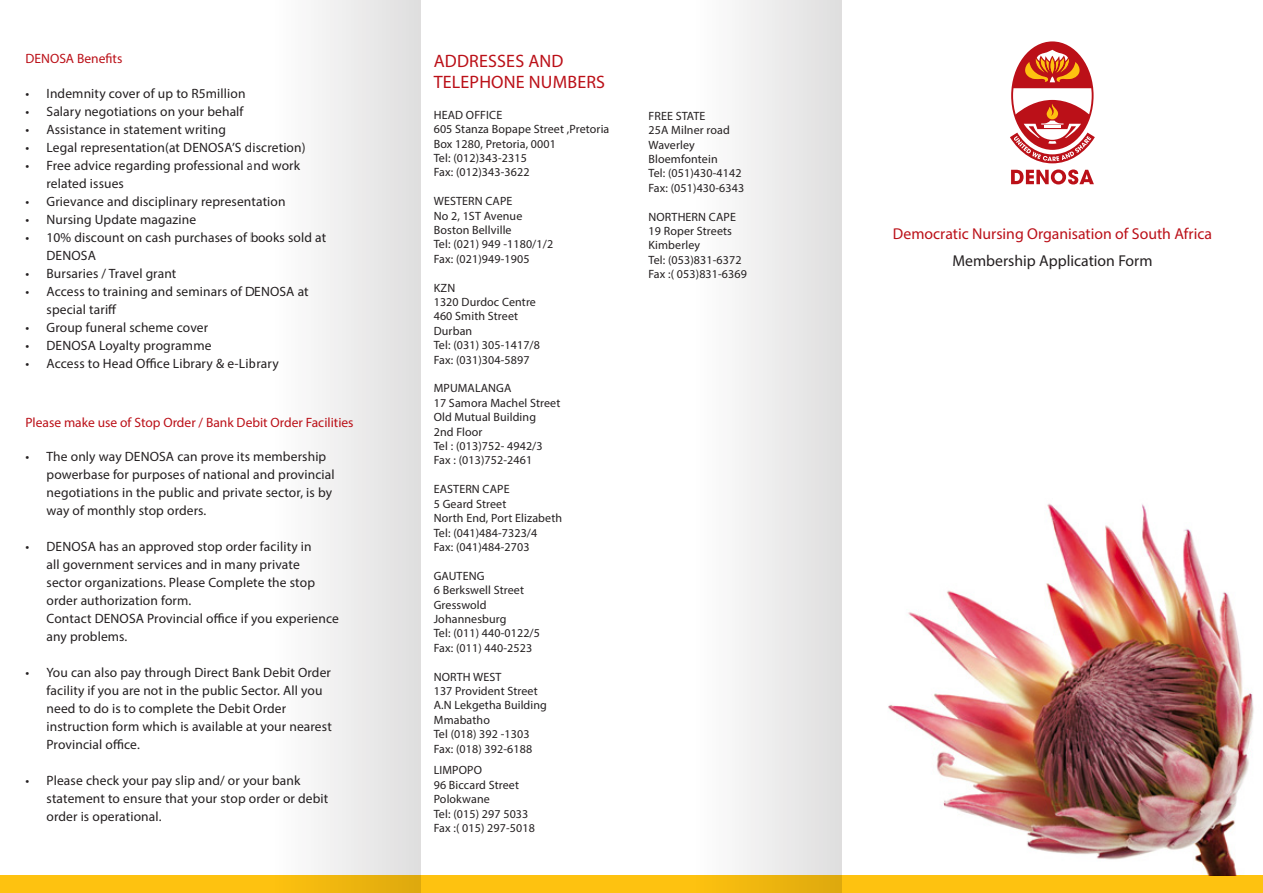
<style>
.page{position:relative;width:1263px;height:893px;background:#fff}
.page>*{position:absolute;margin:0;border:0;box-sizing:border-box;transform-origin:0 0}
.t1{font:18px/21.6px "Myriad Pro";letter-spacing:.01em;color:#bb1018}
.t2{font:15.75px "Myriad Pro";color:#bb1018}
.t3{font:15.75px "Myriad Pro";color:#231f20}
.t4{font:13.5px "Myriad Pro";letter-spacing:.01em;color:#231f20}
.t5{font:13.5px "Myriad Pro";color:#bb1018}
.t6{font:12px "Myriad Pro";letter-spacing:.01em;color:#231f20}
</style>
<div class="page">
<div style="left:0;top:876px;width:1263px;height:17px;background:#fec210"></div>
<div style="left:672px;top:0;width:170px;height:893px;background:linear-gradient(to right,#fffffe,#dfdedb)"></div>
<div style="left:251px;top:0;width:170px;height:893px;background:linear-gradient(to right,#fffffe,#dfdedb)"></div>
<svg style="left:1011px;top:169px;width:83px;height:15px"></svg>
<div style="left:1012px;top:42px;width:80px;height:107px;background:#bb1018;border-radius:50%"></div>
<svg style="left:1024px;top:50px;width:56px;height:32px"></svg>
<svg style="left:1010px;top:88px;width:85px;height:75px"></svg>
<img style="left:873px;top:503px;width:390px;height:373px">
<p class="t5" style="left:26px;top:50px;width:98px">DENOSA Benefits</p>
<p class="t4" style="left:26px;top:85px;width:221px">• Indemnity cover of up to R5million</p>
<p class="t4" style="left:26px;top:103px;width:220px">• Salary negotiations on your behalf</p>
<p class="t4" style="left:26px;top:121px;width:202px">• Assistance in statement writing</p>
<p class="t4" style="left:26px;top:139px;width:282px">• Legal representation(at DENOSA’S discretion)</p>
<p class="t4" style="left:26px;top:157px;width:276px">• Free advice regarding professional and work</p>
<p class="t4" style="left:47px;top:175px;width:79px">related issues</p>
<p class="t4" style="left:26px;top:193px;width:262px">• Grievance and disciplinary representation</p>
<p class="t4" style="left:26px;top:211px;width:172px">• Nursing Update magazine</p>
<p class="t4" style="left:26px;top:229px;width:302px">• 10% discount on cash purchases of books sold at</p>
<p class="t4" style="left:47px;top:247px;width:51px">DENOSA</p>
<p class="t4" style="left:26px;top:265px;width:152px">• Bursaries / Travel grant</p>
<p class="t4" style="left:26px;top:283px;width:285px">• Access to training and seminars of DENOSA at</p>
<p class="t4" style="left:47px;top:301px;width:72px">special tariff</p>
<p class="t4" style="left:26px;top:319px;width:184px">• Group funeral scheme cover</p>
<p class="t4" style="left:26px;top:337px;width:187px">• DENOSA Loyalty programme</p>
<p class="t4" style="left:26px;top:355px;width:255px">• Access to Head Office Library &amp; e-Library</p>
<p class="t5" style="left:26px;top:414px;width:330px">Please make use of Stop Order / Bank Debit Order Facilities</p>
<p class="t4" style="left:26px;top:448px;width:302px">• The only way DENOSA can prove its membership</p>
<p class="t4" style="left:47px;top:466px;width:290px">powerbase for purposes of national and provincial</p>
<p class="t4" style="left:47px;top:484px;width:287px">negotiations in the public and private sector, is by</p>
<p class="t4" style="left:47px;top:502px;width:161px">way of monthly stop orders.</p>
<p class="t4" style="left:26px;top:538px;width:288px">• DENOSA has an approved stop order facility in</p>
<p class="t4" style="left:47px;top:556px;width:255px">all government services and in many private</p>
<p class="t4" style="left:47px;top:574px;width:270px">sector organizations. Please Complete the stop</p>
<p class="t4" style="left:47px;top:592px;width:146px">order authorization form.</p>
<p class="t4" style="left:47px;top:610px;width:294px">Contact DENOSA Provincial office if you experience</p>
<p class="t4" style="left:47px;top:628px;width:82px">any problems.</p>
<p class="t4" style="left:26px;top:664px;width:307px">• You can also pay through Direct Bank Debit Order</p>
<p class="t4" style="left:47px;top:682px;width:277px">facility if you are not in the public Sector. All you</p>
<p class="t4" style="left:47px;top:700px;width:241px">need to do is to complete the Debit Order</p>
<p class="t4" style="left:47px;top:718px;width:287px">instruction form which is available at your nearest</p>
<p class="t4" style="left:47px;top:736px;width:95px">Provincial office.</p>
<p class="t4" style="left:26px;top:772px;width:276px">• Please check your pay slip and/ or your bank</p>
<p class="t4" style="left:47px;top:790px;width:283px">statement to ensure that your stop order or debit</p>
<p class="t4" style="left:47px;top:808px;width:116px">order is operational.</p>
<p class="t1" style="left:434px;top:50px;width:173px">ADDRESSES AND<br>TELEPHONE NUMBERS</p>
<p class="t6" style="left:434px;top:107px;width:70px">HEAD OFFICE</p>
<p class="t6" style="left:434px;top:122px;width:177px">605 Stanza Bopape Street ,Pretoria</p>
<p class="t6" style="left:434px;top:136px;width:124px">Box 1280, Pretoria, 0001</p>
<p class="t6" style="left:434px;top:151px;width:95px">Tel: (012)343-2315</p>
<p class="t6" style="left:434px;top:165px;width:97px">Fax: (012)343-3622</p>
<p class="t6" style="left:434px;top:194px;width:80px">WESTERN CAPE</p>
<p class="t6" style="left:434px;top:208px;width:90px">No 2, 1ST Avenue</p>
<p class="t6" style="left:434px;top:223px;width:79px">Boston Bellville</p>
<p class="t6" style="left:434px;top:237px;width:121px">Tel: (021) 949 -1180/1/2</p>
<p class="t6" style="left:434px;top:251px;width:97px">Fax: (021)949-1905</p>
<p class="t6" style="left:434px;top:280px;width:23px">KZN</p>
<p class="t6" style="left:434px;top:295px;width:104px">1320 Durdoc Centre</p>
<p class="t6" style="left:434px;top:309px;width:86px">460 Smith Street</p>
<p class="t6" style="left:434px;top:323px;width:40px">Durban</p>
<p class="t6" style="left:434px;top:338px;width:108px">Tel: (031) 305-1417/8</p>
<p class="t6" style="left:434px;top:352px;width:97px">Fax: (031)304-5897</p>
<p class="t6" style="left:434px;top:381px;width:79px">MPUMALANGA</p>
<p class="t6" style="left:434px;top:395px;width:128px">17 Samora Machel Street</p>
<p class="t6" style="left:434px;top:410px;width:104px">Old Mutual Building</p>
<p class="t6" style="left:434px;top:424px;width:50px">2nd Floor</p>
<p class="t6" style="left:434px;top:439px;width:110px">Tel : (013)752- 4942/3</p>
<p class="t6" style="left:434px;top:453px;width:100px">Fax : (013)752-2461</p>
<p class="t6" style="left:434px;top:482px;width:77px">EASTERN CAPE</p>
<p class="t6" style="left:434px;top:496px;width:74px">5 Geard Street</p>
<p class="t6" style="left:434px;top:511px;width:130px">North End, Port Elizabeth</p>
<p class="t6" style="left:434px;top:525px;width:105px">Tel: (041)484-7323/4</p>
<p class="t6" style="left:434px;top:539px;width:97px">Fax: (041)484-2703</p>
<p class="t6" style="left:434px;top:568px;width:52px">GAUTENG</p>
<p class="t6" style="left:434px;top:583px;width:92px">6 Berkswell Street</p>
<p class="t6" style="left:434px;top:597px;width:54px">Gresswold</p>
<p class="t6" style="left:434px;top:611px;width:74px">Johannesburg</p>
<p class="t6" style="left:434px;top:626px;width:108px">Tel: (011) 440-0122/5</p>
<p class="t6" style="left:434px;top:640px;width:100px">Fax: (011) 440-2523</p>
<p class="t6" style="left:434px;top:669px;width:69px">NORTH WEST</p>
<p class="t6" style="left:434px;top:683px;width:105px">137 Provident Street</p>
<p class="t6" style="left:434px;top:698px;width:115px">A.N Lekgetha Building</p>
<p class="t6" style="left:434px;top:712px;width:58px">Mmabatho</p>
<p class="t6" style="left:434px;top:727px;width:97px">Tel (018) 392 -1303</p>
<p class="t6" style="left:434px;top:741px;width:100px">Fax: (018) 392-6188</p>
<p class="t6" style="left:434px;top:763px;width:50px">LIMPOPO</p>
<p class="t6" style="left:434px;top:777px;width:87px">96 Biccard Street</p>
<p class="t6" style="left:434px;top:792px;width:58px">Polokwane</p>
<p class="t6" style="left:434px;top:806px;width:96px">Tel: (015) 297 5033</p>
<p class="t6" style="left:434px;top:821px;width:103px">Fax :( 015) 297-5018</p>
<p class="t6" style="left:648px;top:108px;width:58px">FREE STATE</p>
<p class="t6" style="left:648px;top:123px;width:83px">25A Milner road</p>
<p class="t6" style="left:648px;top:137px;width:48px">Waverley</p>
<p class="t6" style="left:648px;top:152px;width:71px">Bloemfontein</p>
<p class="t6" style="left:648px;top:166px;width:95px">Tel: (051)430-4142</p>
<p class="t6" style="left:648px;top:180px;width:97px">Fax: (051)430-6343</p>
<p class="t6" style="left:648px;top:209px;width:89px">NORTHERN CAPE</p>
<p class="t6" style="left:648px;top:224px;width:85px">19 Roper Streets</p>
<p class="t6" style="left:648px;top:238px;width:53px">Kimberley</p>
<p class="t6" style="left:648px;top:252px;width:95px">Tel: (053)831-6372</p>
<p class="t6" style="left:648px;top:267px;width:100px">Fax :( 053)831-6369</p>
<p class="t2" style="left:893px;top:224px;width:321px">Democratic Nursing Organisation of South Africa</p>
<p class="t3" style="left:952px;top:251px;width:202px">Membership Application Form</p>
</div>
